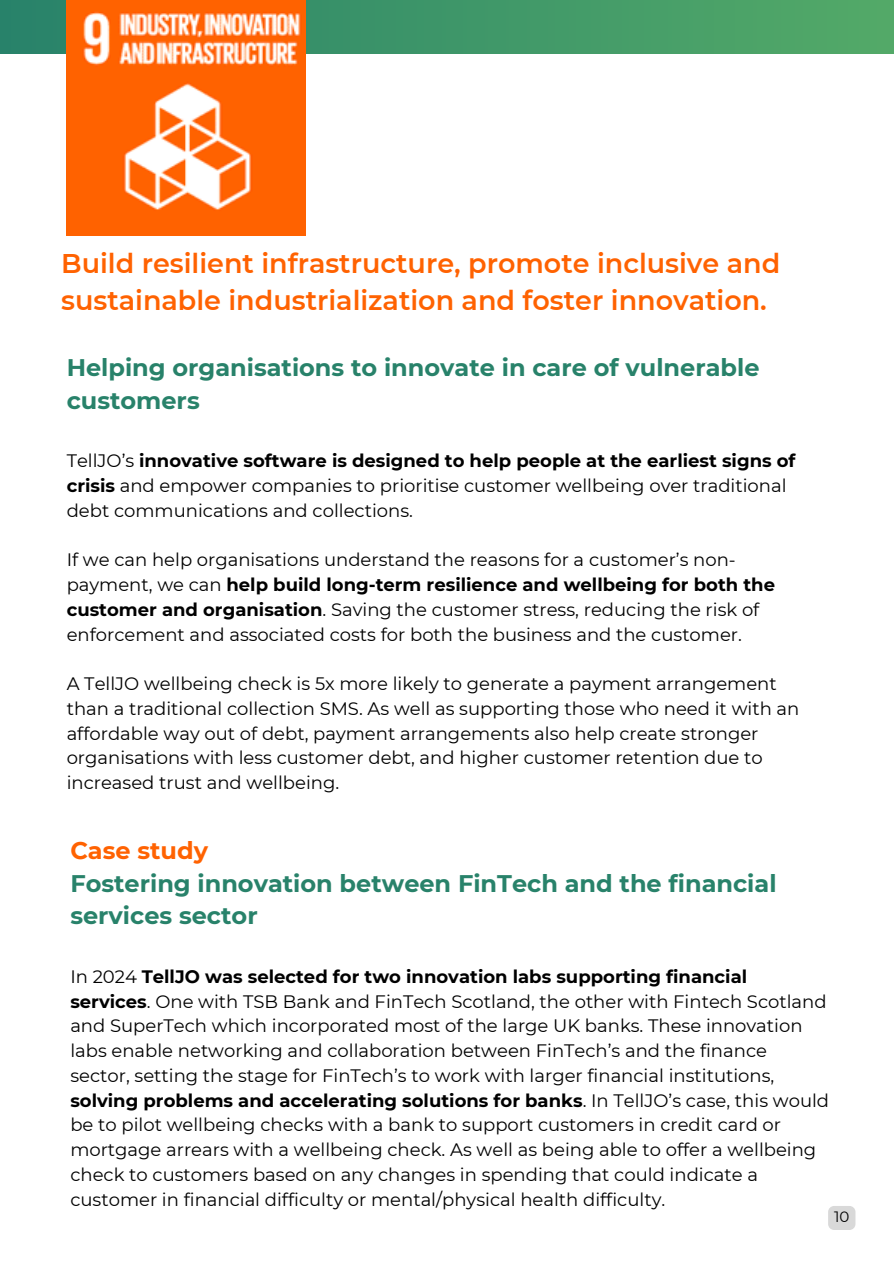
<style>
.page{position:relative;width:894px;height:1264px;background:#fff}
.page>*{position:absolute;margin:0;border:0;box-sizing:border-box;transform-origin:0 0}
.t1{font:600 27px/37.2px "Montserrat";color:#ff6201}
.t2{font:700 24px/32.7px "Montserrat";color:#28826a}
.t3{font:18px/24.8px "Montserrat";color:#000}
.t4{font:15px "Montserrat";color:#000}
.s1{font-weight:700}
.s2{color:#ff6201}
</style>
<div class="page">
<svg style="left:0;top:0;width:893px;height:54px;fill:#439b69"></svg>
<img style="left:67px;top:0;width:238px;height:235px">
<div style="left:827px;top:1205px;width:28px;height:24px;background:#d9d9d9;border-radius:6px"></div>
<p class="t1" style="left:61px;top:245px;width:720px">Build resilient infrastructure, promote inclusive and sustainable industrialization and foster innovation.</p>
<p class="t2" style="left:67px;top:351px;width:694px">Helping organisations to innovate in care of vulnerable customers</p>
<h1 class="t3" style="left:67px;top:448px;width:730px">TellJO’s <span class="s1">innovative software is designed to help people at the earliest signs of crisis</span> and empower companies to prioritise customer wellbeing over traditional debt communications and collections.</h1>
<h2 class="t3" style="left:67px;top:547px;width:709px">If we can help organisations understand the reasons for a customer’s non&shy;payment, we can <span class="s1">help build long-term resilience and wellbeing for both the customer and organisation</span>. Saving the customer stress, reducing the risk of enforcement and associated costs for both the business and the customer.</h2>
<p class="t3" style="left:67px;top:671px;width:734px">A TellJO wellbeing check is 5x more likely to generate a payment arrangement than a traditional collection SMS. As well as supporting those who need it with an affordable way out of debt, payment arrangements also help create stronger organisations with less customer debt, and higher customer retention due to increased trust and wellbeing.</p>
<p class="t2" style="left:70px;top:834px;width:707px"><span class="s2">Case study<br></span>Fostering innovation between FinTech and the financial services sector</p>
<p class="t3" style="left:70px;top:963px;width:760px">In 2024 <span class="s1">TellJO was selected for two innovation labs supporting financial services</span>. One with TSB Bank and FinTech Scotland, the other with Fintech Scotland and SuperTech which incorporated most of the large UK banks. These innovation labs enable networking and collaboration between FinTech’s and the finance sector, setting the stage for FinTech’s to work with larger financial institutions, <span class="s1">solving problems and accelerating solutions for banks</span>. In TellJO’s case, this would be to pilot wellbeing checks with a bank to support customers in credit card or mortgage arrears with a wellbeing check. As well as being able to offer a wellbeing check to customers based on any changes in spending that could indicate a customer in financial difficulty or mental/physical health difficulty.</p>
<h2 class="t4" style="left:833px;top:1207px;width:17px">10</h2>
</div>
